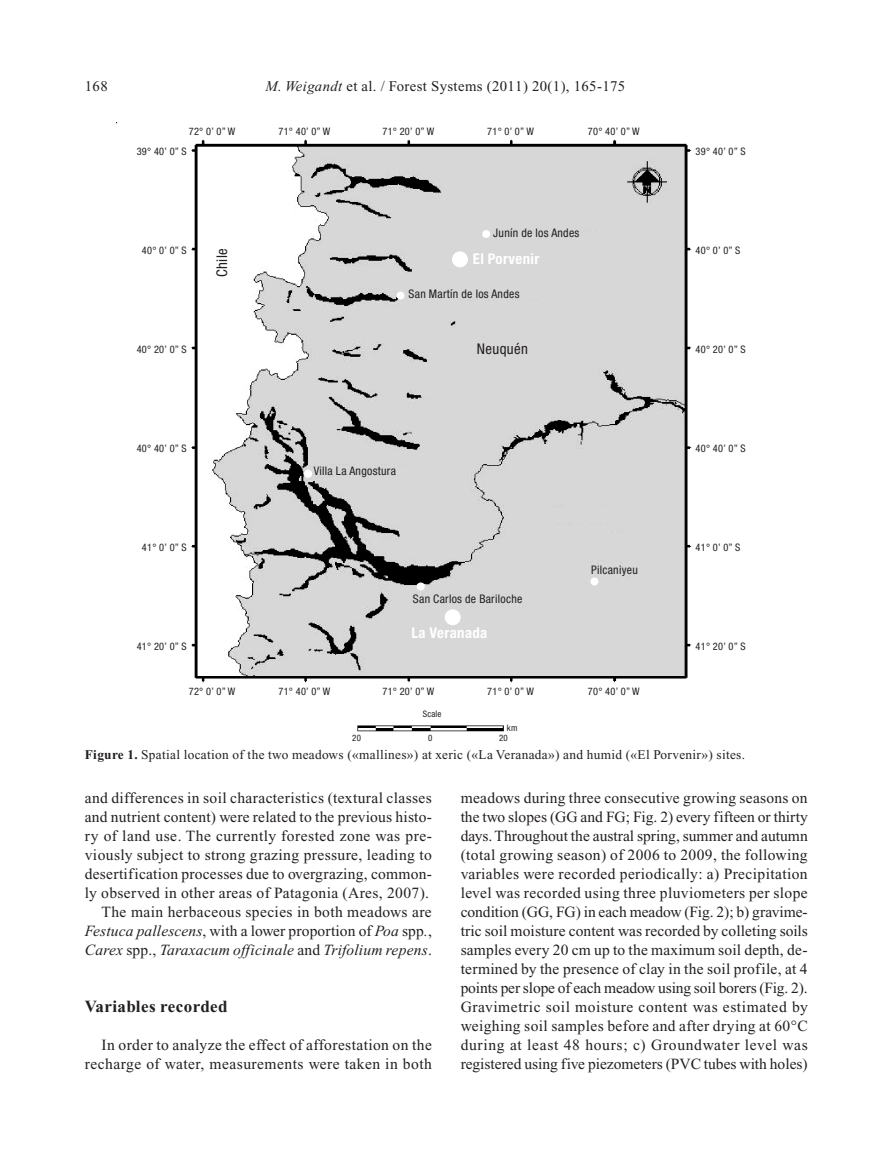
<style>
.page{position:relative;width:893px;height:1149px;background:#fff}
.page>*{position:absolute;margin:0;border:0;box-sizing:border-box;transform-origin:0 0}
.t1{font:700 16.95px "Times New Roman";letter-spacing:.025em;color:#231f20}
.t2{font:15.6px/18.9px "Times New Roman";letter-spacing:.025em;color:#231f20;text-align:right}
.t3{font:14.85px "Times New Roman";letter-spacing:.025em;color:#231f20}
.t4{font:700 condensed 14.85px "Helvetica Neue";letter-spacing:.025em;color:#fff}
.t5{font:condensed 14.85px "Helvetica Neue";letter-spacing:.025em;color:#231f20}
.t6{font:13.35px "Times New Roman";letter-spacing:.025em;color:#231f20}
.t7{font:condensed 11.85px "Helvetica Neue";letter-spacing:.025em;color:#231f20}
.t8{font:condensed 10.35px "Helvetica Neue";letter-spacing:.025em;color:#231f20}
.t9{font:condensed 8.85px "Helvetica Neue";letter-spacing:.025em;color:#231f20}
.s1{font-style:italic}
.s2{font-weight:700}
</style>
<div class="page">
<img style="left:116px;top:122px;width:576px;height:610px">
<div style="left:417px;top:582px;width:8px;height:8px;background:#fff;border-radius:50%"></div>
<div style="left:304px;top:469px;width:8px;height:8px;background:#fff;border-radius:50%"></div>
<div style="left:590px;top:577px;width:8px;height:8px;background:#fff;border-radius:50%"></div>
<div style="left:396px;top:291px;width:8px;height:8px;background:#fff;border-radius:50%"></div>
<div style="left:482px;top:230px;width:8px;height:8px;background:#fff;border-radius:50%"></div>
<div style="left:445px;top:609px;width:16px;height:16px;background:#fff;border-radius:50%"></div>
<div style="left:452px;top:251px;width:16px;height:16px;background:#fff;border-radius:50%"></div>
<p class="t3" style="left:85px;top:81px;width:24px">168</p>
<p class="t3" style="left:265px;top:81px;width:361px"><span class="s1">M. Weigandt</span> et al. / Forest Systems (2011) 20(1), 165-175</p>
<p class="t8" style="left:189px;top:128px;width:48px">72° 0’ 0” W</p>
<p class="t8" style="left:278px;top:128px;width:53px">71° 40’ 0” W</p>
<p class="t8" style="left:382px;top:128px;width:53px">71° 20’ 0” W</p>
<p class="t8" style="left:487px;top:128px;width:48px">71° 0’ 0” W</p>
<p class="t8" style="left:588px;top:128px;width:53px">70° 40’ 0” W</p>
<p class="t8" style="left:137px;top:147px;width:51px">39° 40’ 0” S</p>
<p class="t8" style="left:142px;top:246px;width:46px">40° 0’ 0” S</p>
<p class="t8" style="left:137px;top:345px;width:51px">40° 20’ 0” S</p>
<p class="t5" style="left:216px;top:277px;width:30px;rotate:-90deg">Chile</p>
<p class="t8" style="left:137px;top:444px;width:51px">40° 40’ 0” S</p>
<p class="t8" style="left:142px;top:543px;width:46px">41° 0’ 0” S</p>
<p class="t8" style="left:137px;top:642px;width:51px">41° 20’ 0” S</p>
<p class="t7" style="left:493px;top:228px;width:88px">Junín de los Andes</p>
<p class="t4" style="left:473px;top:253px;width:68px">El Porvenir</p>
<p class="t7" style="left:409px;top:289px;width:112px">San Martín de los Andes</p>
<p class="t5" style="left:477px;top:343px;width:52px">Neuquén</p>
<p class="t7" style="left:314px;top:467px;width:84px">Villa La Angostura</p>
<p class="t7" style="left:413px;top:594px;width:111px">San Carlos de Bariloche</p>
<p class="t4" style="left:411px;top:626px;width:77px">La Veranada</p>
<p class="t7" style="left:591px;top:565px;width:48px">Pilcaniyeu</p>
<p class="t8" style="left:189px;top:687px;width:48px">72° 0’ 0” W</p>
<p class="t8" style="left:278px;top:687px;width:53px">71° 40’ 0” W</p>
<p class="t8" style="left:382px;top:687px;width:53px">71° 20’ 0” W</p>
<p class="t8" style="left:487px;top:687px;width:48px">71° 0’ 0” W</p>
<p class="t8" style="left:588px;top:687px;width:53px">70° 40’ 0” W</p>
<p class="t9" style="left:423px;top:711px;width:20px">Scale</p>
<p class="t9" style="left:507px;top:724px;width:12px">km</p>
<p class="t9" style="left:352px;top:734px;width:10px">20</p>
<p class="t9" style="left:428px;top:734px;width:6px">0</p>
<p class="t9" style="left:499px;top:734px;width:10px">20</p>
<p class="t8" style="left:696px;top:147px;width:51px">39° 40’ 0” S</p>
<p class="t8" style="left:696px;top:246px;width:46px">40° 0’ 0” S</p>
<p class="t8" style="left:696px;top:345px;width:51px">40° 20’ 0” S</p>
<p class="t8" style="left:696px;top:444px;width:51px">40° 40’ 0” S</p>
<p class="t8" style="left:696px;top:543px;width:46px">41° 0’ 0” S</p>
<p class="t8" style="left:696px;top:642px;width:51px">41° 20’ 0” S</p>
<p class="t6" style="left:85px;top:749px;width:662px"><span class="s2">Figure 1.</span> Spatial location of the two meadows («mallines») at xeric («La Veranada») and humid («El Porvenir») sites.</p>
<p class="t2" style="left:85px;top:789px;width:349px">and differences in soil characteristics (textural classes and nutrient content) were related to the previous histo&shy;ry of land use. The currently forested zone was pre&shy;viously subject to strong grazing pressure, leading to desertification processes due to overgrazing, common&shy;ly observed in other areas of Patagonia (Ares, 2007).<br>The main herbaceous species in both meadows are <span class="s1">Festuca pallescens</span>, with a lower proportion of <span class="s1">Poa</span> spp<span class="s1">.</span>, <span class="s1">Carex</span> spp., <span class="s1">Taraxacum officinale</span> and <span class="s1">Trifolium repens</span>.</p>
<p class="t1" style="left:85px;top:1000px;width:144px">Variables recorded</p>
<p class="t2" style="left:85px;top:1036px;width:349px">In order to analyze the effect of afforestation on the recharge of water, measurements were taken in both</p>
<p class="t2" style="left:461px;top:789px;width:349px;text-align:justify">meadows during three consecutive growing seasons on the two slopes (GG and FG; Fig. 2) every fifteen or thirty days. Throughout the austral spring, summer and autumn (total growing season) of 2006 to 2009, the following variables were recorded periodically: a) Precipitation level was recorded using three pluviometers per slope condition (GG, FG) in each meadow (Fig. 2); b) gravime&shy;tric soil moisture content was recorded by colleting soils samples every 20 cm up to the maximum soil depth, de&shy;termined by the presence of clay in the soil profile, at 4 points per slope of each meadow using soil borers (Fig. 2).<br>Gravimetric soil moisture content was estimated by weighing soil samples before and after drying at 60°C during at least 48 hours; c) Groundwater level was registered using five piezometers (PVC tubes with holes)</p>
</div>
